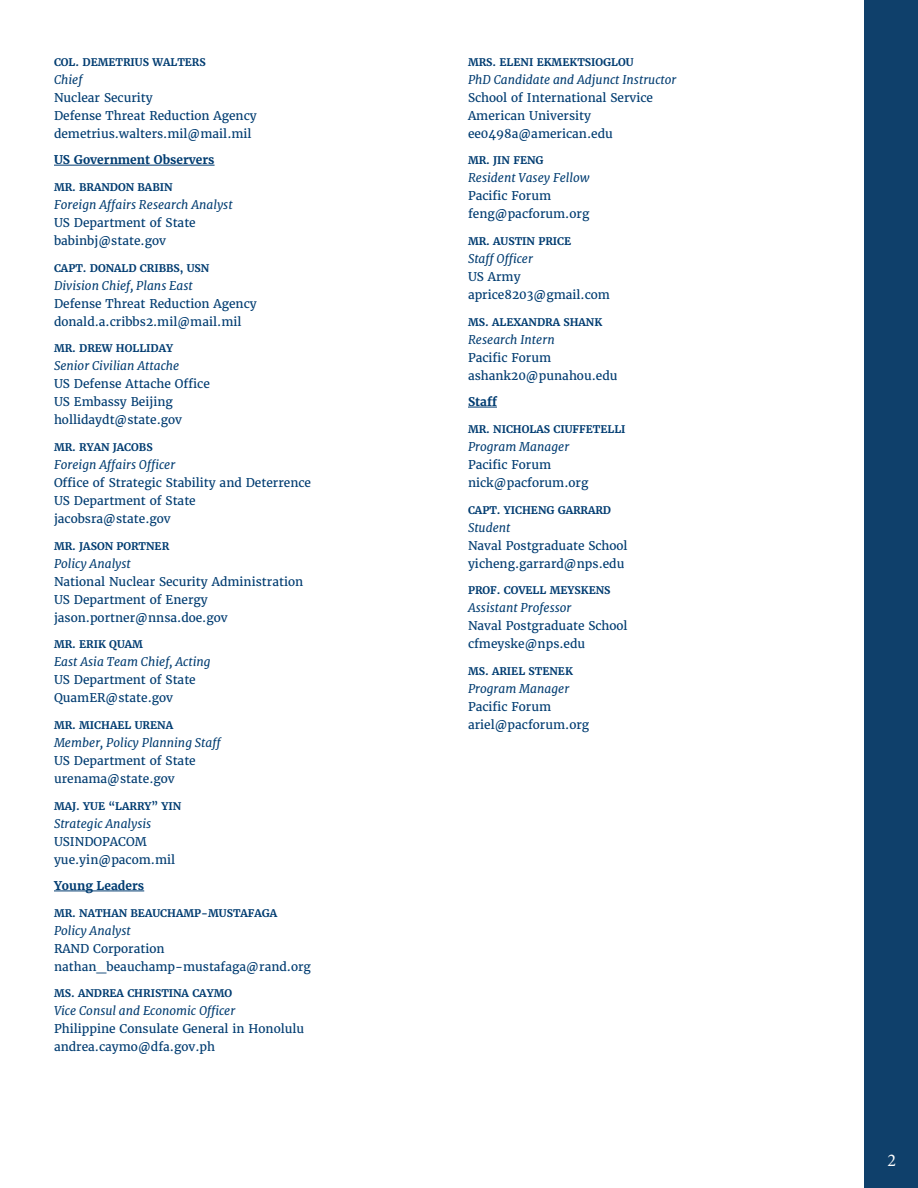
<style>
.page{position:relative;width:918px;height:1188px;background:#fff}
.page>*{position:absolute;margin:0;border:0;box-sizing:border-box;transform-origin:0 0}
.t1{font:18px "Minion Pro";color:#fff}
.t2{font:12px/18px "Merriweather";color:#003c71}
.t3{font:700 12px "Merriweather";color:#003c71}
.t4{font:700 10.5px "Merriweather";color:#003c71}
.s1{font-style:italic}
</style>
<div class="page">
<div style="left:864px;top:0;width:54px;height:1188px;background:#0f406b"></div>
<hr style="left:54px;top:165px;width:161px;height:1px;background:#003c71">
<hr style="left:54px;top:891px;width:90px;height:1px;background:#003c71">
<svg style="left:468px;top:407px;width:29px;height:1px"></svg>
<p class="t4" style="left:54px;top:55px;width:153px">COL. DEMETRIUS WALTERS</p>
<p class="t2" style="left:54px;top:71px;width:204px"><span class="s1">Chief<br></span>Nuclear Security<br>Defense Threat Reduction Agency demetrius.walters.mil@mail.mil</p>
<p class="t3" style="left:54px;top:152px;width:162px">US Government Observers</p>
<p class="t4" style="left:54px;top:181px;width:120px">MR. BRANDON BABIN</p>
<p class="t2" style="left:54px;top:196px;width:180px"><span class="s1">Foreign Affairs Research Analyst<br></span>US Department of State babinbj@state.gov</p>
<p class="t4" style="left:54px;top:261px;width:157px">CAPT. DONALD CRIBBS, USN</p>
<p class="t2" style="left:54px;top:276px;width:204px"><span class="s1">Division Chief, Plans East<br></span>Defense Threat Reduction Agency donald.a.cribbs2.mil@mail.mil</p>
<p class="t4" style="left:54px;top:342px;width:121px">MR. DREW HOLLIDAY</p>
<p class="t2" style="left:54px;top:357px;width:157px"><span class="s1">Senior Civilian Attache<br></span>US Defense Attache Office<br>US Embassy Beijing hollidaydt@state.gov</p>
<p class="t4" style="left:54px;top:441px;width:100px">MR. RYAN JACOBS</p>
<p class="t2" style="left:54px;top:456px;width:259px"><span class="s1">Foreign Affairs Officer<br></span>Office of Strategic Stability and Deterrence<br>US Department of State jacobsra@state.gov</p>
<p class="t4" style="left:54px;top:539px;width:117px">MR. JASON PORTNER</p>
<p class="t2" style="left:54px;top:554px;width:251px"><span class="s1">Policy Analyst<br></span>National Nuclear Security Administration<br>US Department of Energy jason.portner@nnsa.doe.gov</p>
<p class="t4" style="left:54px;top:638px;width:91px">MR. ERIK QUAM</p>
<p class="t2" style="left:54px;top:653px;width:158px"><span class="s1">East Asia Team Chief, Acting<br></span>US Department of State<br>QuamER@state.gov</p>
<p class="t4" style="left:54px;top:718px;width:121px">MR. MICHAEL URENA</p>
<p class="t2" style="left:54px;top:734px;width:171px"><span class="s1">Member, Policy Planning Staff<br></span>US Department of State urenama@state.gov</p>
<p class="t4" style="left:54px;top:799px;width:129px">MAJ. YUE “LARRY” YIN</p>
<p class="t2" style="left:54px;top:814px;width:123px"><span class="s1">Strategic Analysis<br></span>USINDOPACOM yue.yin@pacom.mil</p>
<p class="t3" style="left:54px;top:878px;width:92px">Young Leaders</p>
<p class="t4" style="left:54px;top:906px;width:225px">MR. NATHAN BEAUCHAMP-MUSTAFAGA</p>
<p class="t2" style="left:54px;top:922px;width:259px"><span class="s1">Policy Analyst<br></span>RAND Corporation nathan_beauchamp-mustafaga@rand.org</p>
<p class="t4" style="left:54px;top:987px;width:180px">MS. ANDREA CHRISTINA CAYMO</p>
<p class="t2" style="left:54px;top:1002px;width:252px"><span class="s1">Vice Consul and Economic Officer<br></span>Philippine Consulate General in Honolulu andrea.caymo@dfa.gov.ph</p>
<p class="t4" style="left:468px;top:55px;width:167px">MRS. ELENI EKMEKTSIOGLOU</p>
<p class="t2" style="left:468px;top:71px;width:210px"><span class="s1">PhD Candidate and Adjunct Instructor<br></span>School of International Service<br>American University ee0498a@american.edu</p>
<p class="t4" style="left:468px;top:154px;width:77px">MR. JIN FENG</p>
<p class="t2" style="left:468px;top:169px;width:123px"><span class="s1">Resident Vasey Fellow<br></span>Pacific Forum feng@pacforum.org</p>
<p class="t4" style="left:468px;top:235px;width:105px">MR. AUSTIN PRICE</p>
<p class="t2" style="left:468px;top:250px;width:143px"><span class="s1">Staff Officer<br></span>US Army aprice8203@gmail.com</p>
<p class="t4" style="left:468px;top:315px;width:136px">MS. ALEXANDRA SHANK</p>
<p class="t2" style="left:468px;top:330px;width:151px"><span class="s1">Research Intern<br></span>Pacific Forum ashank20@punahou.edu</p>
<p class="t3" style="left:468px;top:394px;width:31px">Staff</p>
<p class="t4" style="left:468px;top:423px;width:159px">MR. NICHOLAS CIUFFETELLI</p>
<p class="t2" style="left:468px;top:438px;width:122px"><span class="s1">Program Manager<br></span>Pacific Forum nick@pacforum.org</p>
<p class="t4" style="left:468px;top:503px;width:145px">CAPT. YICHENG GARRARD</p>
<p class="t2" style="left:468px;top:518px;width:161px"><span class="s1">Student<br></span>Naval Postgraduate School yicheng.garrard@nps.edu</p>
<p class="t4" style="left:468px;top:584px;width:144px">PROF. COVELL MEYSKENS</p>
<p class="t2" style="left:468px;top:599px;width:161px"><span class="s1">Assistant Professor<br></span>Naval Postgraduate School cfmeyske@nps.edu</p>
<p class="t4" style="left:468px;top:664px;width:106px">MS. ARIEL STENEK</p>
<p class="t2" style="left:468px;top:680px;width:123px"><span class="s1">Program Manager<br></span>Pacific Forum ariel@pacforum.org</p>
<h1 class="t1" style="left:888px;top:1148px;width:10px">2</h1>
</div>
